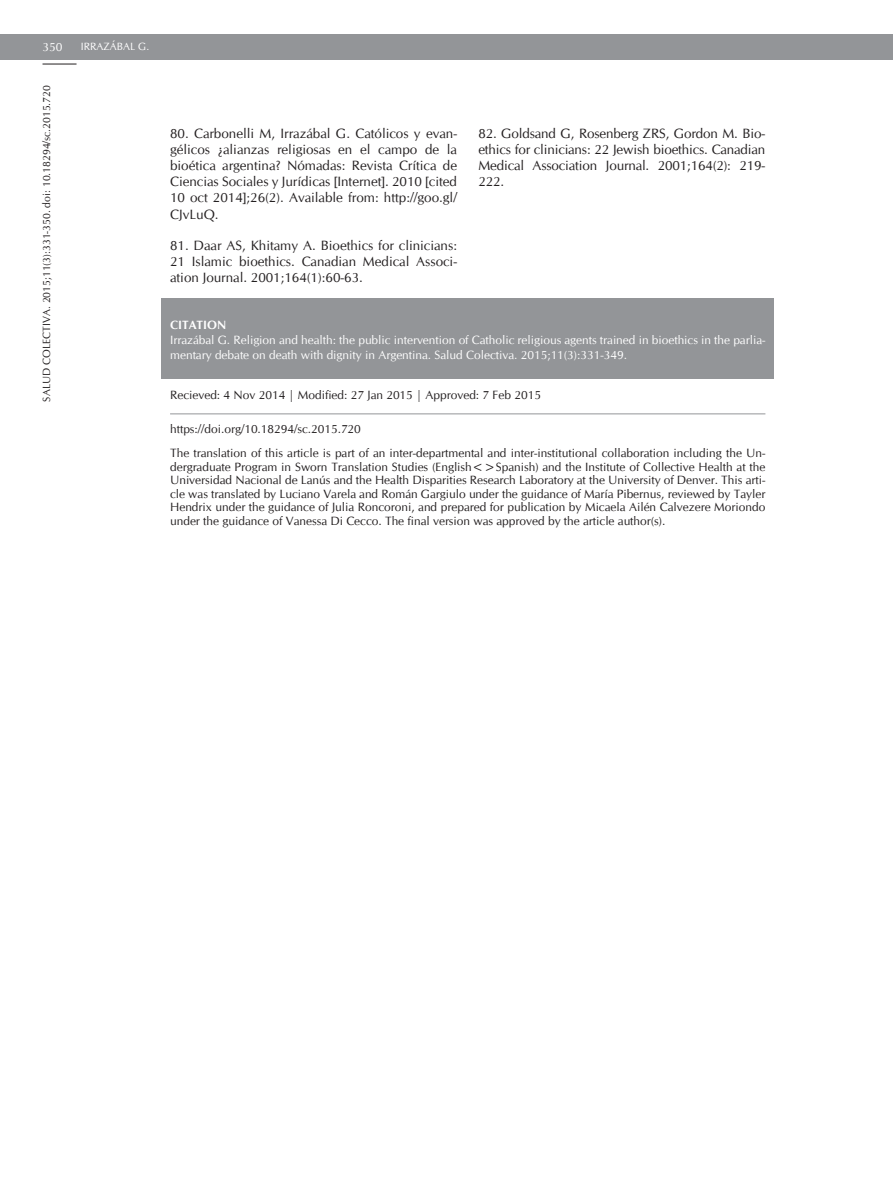
<style>
.page{position:relative;width:893px;height:1191px;background:#fff}
.page>*{position:absolute;margin:0;border:0;box-sizing:border-box;transform-origin:0 0}
.t1{font:13.5px/16.2px "CG Omega";color:#231f20;text-align:justify}
.t2{font:12px/13.5px "CG Omega";color:#231f20;text-align:justify}
.t3{font:12px/15px "CG Omega";color:#fff}
.t4{font:700 12px "CG Omega";color:#fff}
.t5{font:10.5px "CG Omega";color:#231f20}
.t6{font:10.5px "CG Omega";color:#fff}
</style>
<div class="page">
<div style="left:0;top:34px;width:893px;height:26px;background:#939598"></div>
<hr style="left:43px;top:64px;width:34px;height:1px;background:#231f20">
<div style="left:162px;top:298px;width:612px;height:81px;background:#939598"></div>
<hr style="left:170px;top:413px;width:595px;height:1px;background:#939598">
<p class="t3" style="left:43px;top:40px;width:21px">350</p>
<p class="t6" style="left:81px;top:40px;width:70px">IRRAZÁBAL G.</p>
<p class="t5" style="left:40px;top:401px;width:318px;rotate:-90deg">SALUD COLECTIVA. 2015;11(3):331-350. doi: 10.18294/sc.2015.720</p>
<p class="t1" style="left:170px;top:125px;width:289px">80. Carbonelli M, Irrazábal G. Católicos y evan&shy;gélicos ¿alianzas religiosas en el campo de la bioética argentina? Nómadas: Revista Crítica de Ciencias Sociales y Jurídicas [Internet]. 2010 [cited 10 oct 2014];26(2). Available from: http://goo.gl/ CJvLuQ.</p>
<p class="t1" style="left:170px;top:237px;width:288px">81. Daar AS, Khitamy A. Bioethics for clinicians:<br>21 Islamic bioethics. Canadian Medical Associ&shy;ation Journal. 2001;164(1):60-63.</p>
<p class="t1" style="left:478px;top:125px;width:288px">82. Goldsand G, Rosenberg ZRS, Gordon M. Bio&shy;ethics for clinicians: 22 Jewish bioethics. Canadian Medical Association Journal. 2001;164(2): 219- 222.</p>
<p class="t4" style="left:170px;top:318px;width:58px">CITATION</p>
<p class="t3" style="left:170px;top:333px;width:597px">Irrazábal G. Religion and health: the public intervention of Catholic religious agents trained in bioethics in the parlia&shy;mentary debate on death with dignity in Argentina. Salud Colectiva. 2015;11(3):331-349.</p>
<p class="t2" style="left:170px;top:388px;width:372px">Recieved: 4 Nov 2014 | Modified: 27 Jan 2015 | Approved: 7 Feb 2015</p>
<p class="t2" style="left:170px;top:422px;width:192px">https://doi.org/10.18294/sc.2015.720</p>
<p class="t2" style="left:170px;top:446px;width:597px">The translation of this article is part of an inter-departmental and inter-institutional collaboration including the Un&shy;dergraduate Program in Sworn Translation Studies (English&lt;&gt;Spanish) and the Institute of Collective Health at the Universidad Nacional de Lanús and the Health Disparities Research Laboratory at the University of Denver. This arti&shy;cle was translated by Luciano Varela and Román Gargiulo under the guidance of María Pibernus, reviewed by Tayler Hendrix under the guidance of Julia Roncoroni, and prepared for publication by Micaela Ailén Calvezere Moriondo under the guidance of Vanessa Di Cecco. The final version was approved by the article author(s).</p>
</div>
